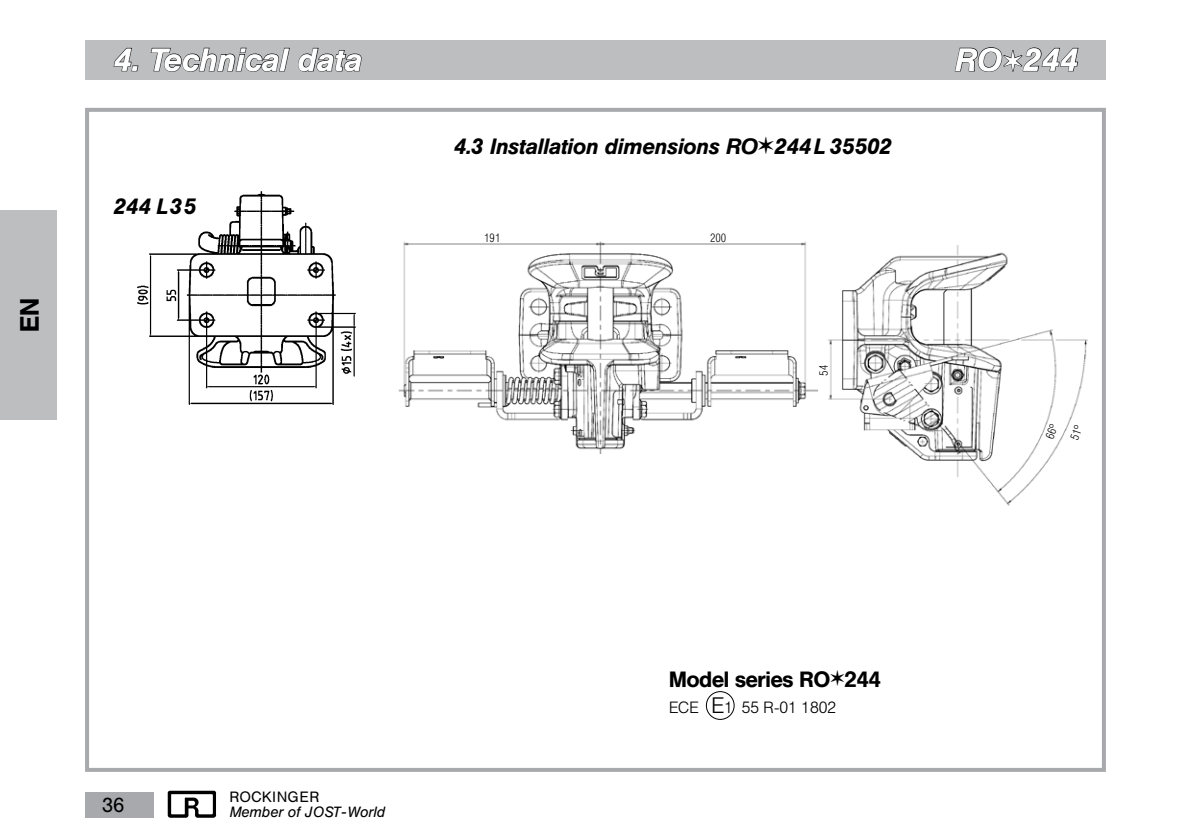
<style>
.page{position:relative;width:1191px;height:840px;background:#fff}
.page>*{position:absolute;margin:0;border:0;box-sizing:border-box;transform-origin:0 0}
.t1{font:italic 500 32px "HE10";letter-spacing:.025em;color:#fff}
.t2{font:500 26.4px "HE10";color:#000}
.t3{font:italic 500 22px "HE10";letter-spacing:.015em;color:#000}
.t4{font:500 22px "HE10";color:#000}
.t5{font:20px "HE10";color:#000}
.t6{font:300 16px "HE10";letter-spacing:.015em;color:#000}
.t7{font:italic 14.8px "HE10";letter-spacing:.015em;color:#000}
.t8{font:14.8px "HE10";letter-spacing:.05em;color:#000}
.t9{font:200 condensed 12px "HE10";color:#000}
.s1{font-family:"ZA15 No 100";font-weight:400;font-style:normal;font-size:24px}
.s2{font-family:"ZA15 No 100";font-weight:400;font-style:normal;font-size:20px}
.s3{font-family:"ZA15 No 100";font-weight:400;font-size:18px}
.s4{font-size:22px}
</style>
<div class="page">
<div style="left:85px;top:791px;width:68px;height:25px;background:#a7a9ac"></div>
<img style="left:167px;top:790px;width:49px;height:28px">
<div style="left:85px;top:40px;width:1021px;height:39px;background:#bcbec0"></div>
<svg style="left:113px;top:47px;width:26px;height:25px"></svg>
<svg style="left:150px;top:47px;width:140px;height:25px"></svg>
<svg style="left:298px;top:47px;width:64px;height:25px"></svg>
<svg style="left:954px;top:47px;width:125px;height:61px"></svg>
<div style="left:706px;top:691px;width:28px;height:28px;border:1px solid #000;border-radius:50%"></div>
<img style="left:137px;top:191px;width:219px;height:214px">
<div style="left:85px;top:108px;width:1021px;height:663px;border:4px solid #a7a9ac"></div>
<img style="left:398px;top:241px;width:419px;height:212px">
<div style="left:0;top:210px;width:57px;height:210px;background:#bcbec0"></div>
<img style="left:828px;top:245px;width:260px;height:261px">
<svg style="left:1070px;top:424px;width:10px;height:16px"></svg>
<svg style="left:1045px;top:423px;width:12px;height:16px"></svg>
<p class="t2" style="left:14px;top:332px;width:36px;rotate:-90deg">EN</p>
<h1 class="t1" style="left:113px;top:41px;width:249px">4. Technical data</h1>
<h1 class="t1" style="left:954px;top:41px;width:124px">RO<span class="s1">i</span>244</h1>
<p class="t3" style="left:113px;top:193px;width:84px">244 L35</p>
<p class="t3" style="left:454px;top:133px;width:439px">4.3 Installation dimensions RO<span class="s2">i</span>244L 35502</p>
<p class="t9" style="left:484px;top:230px;width:18px">191</p>
<p class="t9" style="left:710px;top:230px;width:18px">200</p>
<p class="t9" style="left:816px;top:375px;width:12px;rotate:-90deg">54</p>
<p class="t5" style="left:102px;top:792px;width:24px">36</p>
<p class="t8" style="left:230px;top:788px;width:91px">ROCKINGER</p>
<p class="t7" style="left:230px;top:803px;width:157px">Member of JOST-World</p>
<p class="t4" style="left:669px;top:665px;width:213px">Model series RO<span class="s3">i</span>244</p>
<p class="t6" style="left:669px;top:697px;width:168px">ECE <span class="s4">E</span>1 55 R-01 1802</p>
</div>
